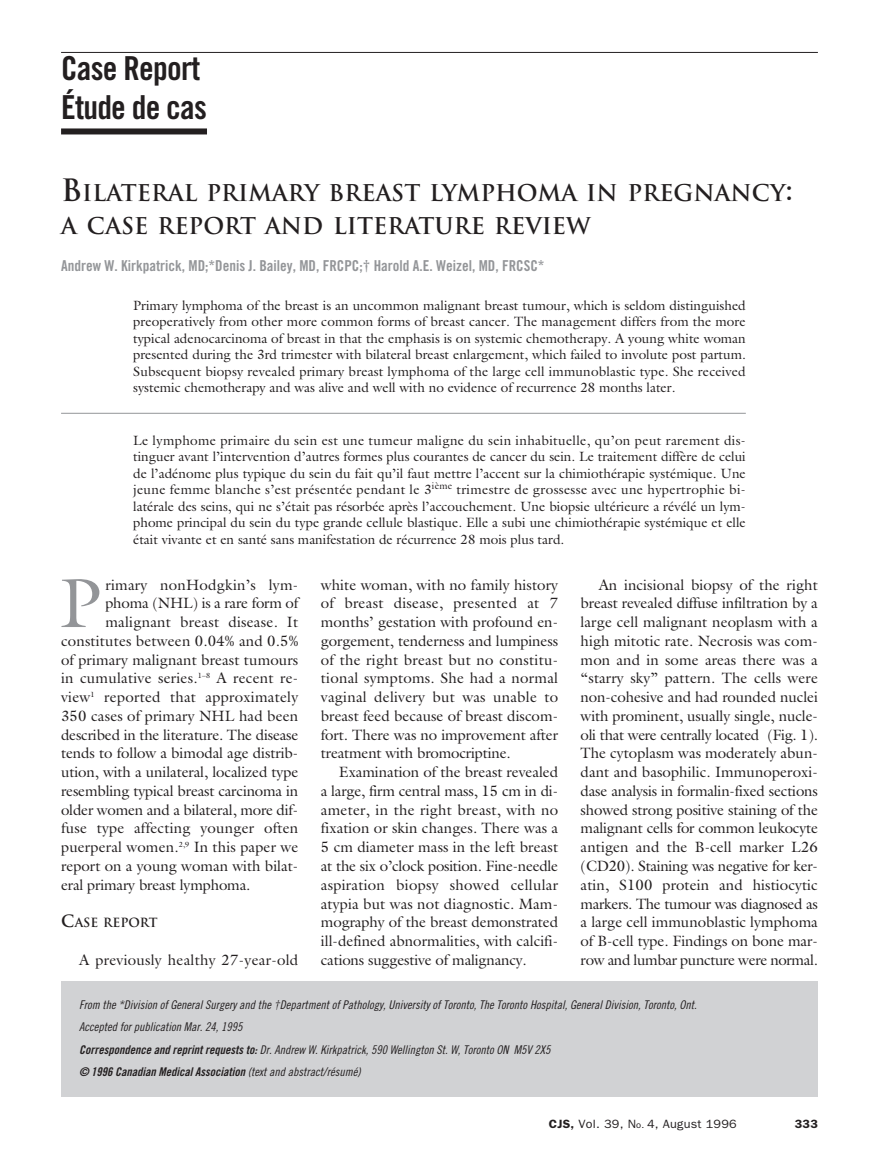
<style>
.page{position:relative;width:879px;height:1176px;background:#fff}
.page>*{position:absolute;margin:0;border:0;box-sizing:border-box;transform-origin:0 0}
.t1{font:70.2px "Galliard";color:#939598}
.t2{font:33px/39.6px "Trade Gothic Bold Cond Twenty";letter-spacing:-.02em;color:#231f20}
.t3{font:700 22.5px/33px "Trajan";color:#231f20}
.t4{font:15px/18.8px "Galliard";letter-spacing:-.005em;color:#231f20;text-align:justify}
.t5{font:15px "Galliard";letter-spacing:.015em;color:#231f20}
.t6{font:15px "Trade Gothic Bold Cond Twenty";color:#939598}
.t7{font:13.5px/16.5px "Galliard";color:#231f20;text-align:justify}
.t8{font:700 12.3px "Trajan";color:#231f20}
.t9{font:12px/22.5px "Trade Gothic Cond Eighteen Obl";color:#231f20}
.t10{font:12px "Trade Gothic Bold Cond Twenty Obl";color:#231f20}
.t11{font:12px "Franklin Gothic";letter-spacing:.02em;color:#231f20;scale:1.05 1}
.t12{font:600 12px "Franklin Gothic";color:#231f20;scale:1.05 1}
.s1{font-size:30px}
.s2{font-size:16.5px}
.s3{font-family:"Trade Gothic Bold Cond Twenty Obl"}
.s4{font-family:"Trade Gothic Cond Eighteen Obl"}
.s5{font-weight:600}
.s6{font-size:9px}
</style>
<div class="page">
<hr style="left:61px;top:52px;width:756px;height:1px;background:#231f20">
<div style="left:61px;top:128px;width:146px;height:6px;background:#231f20"></div>
<div style="left:61px;top:981px;width:756px;height:115px;background:#d1d2d4"></div>
<hr style="left:61px;top:413px;width:684px;height:1px;background:#939598">
<h2 class="t2" style="left:61px;top:51px;width:147px">Case Report<br>Étude de cas</h2>
<h3 class="t3" style="left:61px;top:176px;width:733px"><span class="s1">B</span>ILATERAL PRIMARY BREAST LYMPHOMA IN PREGNANCY<span class="s1">:<br></span>A CASE REPORT AND LITERATURE REVIEW</h3>
<p class="t6" style="left:61px;top:260px;width:484px">Andrew W. Kirkpatrick, MD;*Denis J. Bailey, MD, FRCPC;† Harold A.E. Weizel, MD, FRCSC*</p>
<p class="t7" style="left:133px;top:296px;width:614px">Primary lymphoma of the breast is an uncommon malignant breast tumour, which is seldom distinguished preoperatively from other more common forms of breast cancer. The management differs from the more typical adenocarcinoma of breast in that the emphasis is on systemic chemotherapy. A young white woman presented during the 3rd trimester with bilateral breast enlargement, which failed to involute post partum.<br>Subsequent biopsy revealed primary breast lymphoma of the large cell immunoblastic type. She received systemic chemotherapy and was alive and well with no evidence of recurrence 28 months later.</p>
<p class="t7" style="left:133px;top:431px;width:614px">Le lymphome primaire du sein est une tumeur maligne du sein inhabituelle, qu’on peut rarement dis&shy;tinguer avant l’intervention d’autres formes plus courantes de cancer du sein. Le traitement diffère de celui de l’adénome plus typique du sein du fait qu’il faut mettre l’accent sur la chimiothérapie systémique. Une jeune femme blanche s’est présentée pendant le 3<sup>ième</sup> trimestre de grossesse avec une hypertrophie bi&shy;latérale des seins, qui ne s’était pas résorbée après l’accouchement. Une biopsie ultérieure a révélé un lym&shy;phome principal du sein du type grande cellule blastique. Elle a subi une chimiothérapie systémique et elle était vivante et en santé sans manifestation de récurrence 28 mois plus tard.</p>
<h1 class="t1" style="left:59px;top:561px;width:44px">P</h1>
<p class="t5" style="left:105px;top:575px;width:194px">rimary nonHodgkin’s lym-</p>
<p class="t4" style="left:105px;top:593px;width:194px">phoma (NHL) is a rare form of</p>
<p class="t5" style="left:105px;top:613px;width:194px">malignant breast disease. It</p>
<p class="t4" style="left:61px;top:631px;width:239px">constitutes between 0.04% and 0.5%</p>
<p class="t4" style="left:61px;top:649px;width:238px">of primary malignant breast tumours</p>
<p class="t5" style="left:61px;top:669px;width:239px">in cumulative series.<sup>1–8</sup> A recent re-</p>
<p class="t5" style="left:61px;top:688px;width:239px">view<sup>1</sup> reported that approximately</p>
<p class="t4" style="left:61px;top:706px;width:239px">350 cases of primary NHL had been</p>
<p class="t4" style="left:61px;top:724px;width:238px">described in the literature. The disease</p>
<p class="t4" style="left:61px;top:743px;width:239px">tends to follow a bimodal age distrib-</p>
<p class="t4" style="left:61px;top:762px;width:238px">ution, with a unilateral, localized type</p>
<p class="t4" style="left:61px;top:781px;width:239px">resembling typical breast carcinoma in</p>
<p class="t4" style="left:61px;top:799px;width:239px">older women and a bilateral, more dif-</p>
<p class="t5" style="left:61px;top:819px;width:239px">fuse type affecting younger often</p>
<p class="t4" style="left:61px;top:837px;width:239px">puerperal women.<sup>2,9</sup> In this paper we</p>
<p class="t4" style="left:61px;top:856px;width:239px">report on a young woman with bilat-</p>
<p class="t4" style="left:61px;top:874px;width:191px">eral primary breast lymphoma.</p>
<p class="t8" style="left:61px;top:915px;width:98px"><span class="s2">C</span>ASE REPORT</p>
<p class="t5" style="left:79px;top:950px;width:221px">A previously healthy 27-year-old</p>
<p class="t4" style="left:321px;top:574px;width:239px">white woman, with no family history of breast disease, presented at 7 months’ gestation with profound en&shy;gorgement, tenderness and lumpiness of the right breast but no constitu&shy;tional symptoms. She had a normal vaginal delivery but was unable to breast feed because of breast discom&shy;fort. There was no improvement after treatment with bromocriptine.</p>
<p class="t4" style="left:321px;top:762px;width:239px;text-indent:18px">Examination of the breast revealed a large, firm central mass, 15 cm in di&shy;ameter, in the right breast, with no fixation or skin changes. There was a 5 cm diameter mass in the left breast at the six o’clock position. Fine-needle aspiration biopsy showed cellular atypia but was not diagnostic. Mam&shy;mography of the breast demonstrated ill-defined abnormalities, with calcifi&shy;cations suggestive of malignancy.</p>
<p class="t4" style="left:580px;top:574px;width:239px;text-indent:18px">An incisional biopsy of the right breast revealed diffuse infiltration by a large cell malignant neoplasm with a high mitotic rate. Necrosis was com&shy;mon and in some areas there was a “starry sky” pattern. The cells were non-cohesive and had rounded nuclei with prominent, usually single, nucle&shy;oli that were centrally located (Fig. 1).<br>The cytoplasm was moderately abun&shy;dant and basophilic. Immunoperoxi&shy;dase analysis in formalin-fixed sections showed strong positive staining of the malignant cells for common leukocyte antigen and the B-cell marker L26 (CD20). Staining was negative for ker&shy;atin, S100 protein and histiocytic markers. The tumour was diagnosed as a large cell immunoblastic lymphoma of B-cell type. Findings on bone mar&shy;row and lumbar puncture were normal.</p>
<p class="t9" style="left:79px;top:993px;width:619px">From the *Division of General Surgery and the †Department of Pathology, University of Toronto, The Toronto Hospital, General Division, Toronto, Ont.<br>Accepted for publication Mar. 24, 1995<br><span class="s3">Correspondence and reprint requests to:</span> Dr. Andrew W. Kirkpatrick, 590 Wellington St. W, Toronto ON M5V 2X5</p>
<p class="t10" style="left:79px;top:1067px;width:283px">© 1996 Canadian Medical Association <span class="s4">(text and abstract/résumé)</span></p>
<p class="t11" style="left:548px;top:1116px;width:180px"><span class="s5">CJS,</span> Vol. 39, N<span class="s6">o.</span> 4, August 1996</p>
<p class="t12" style="left:794px;top:1116px;width:24px">333</p>
</div>
